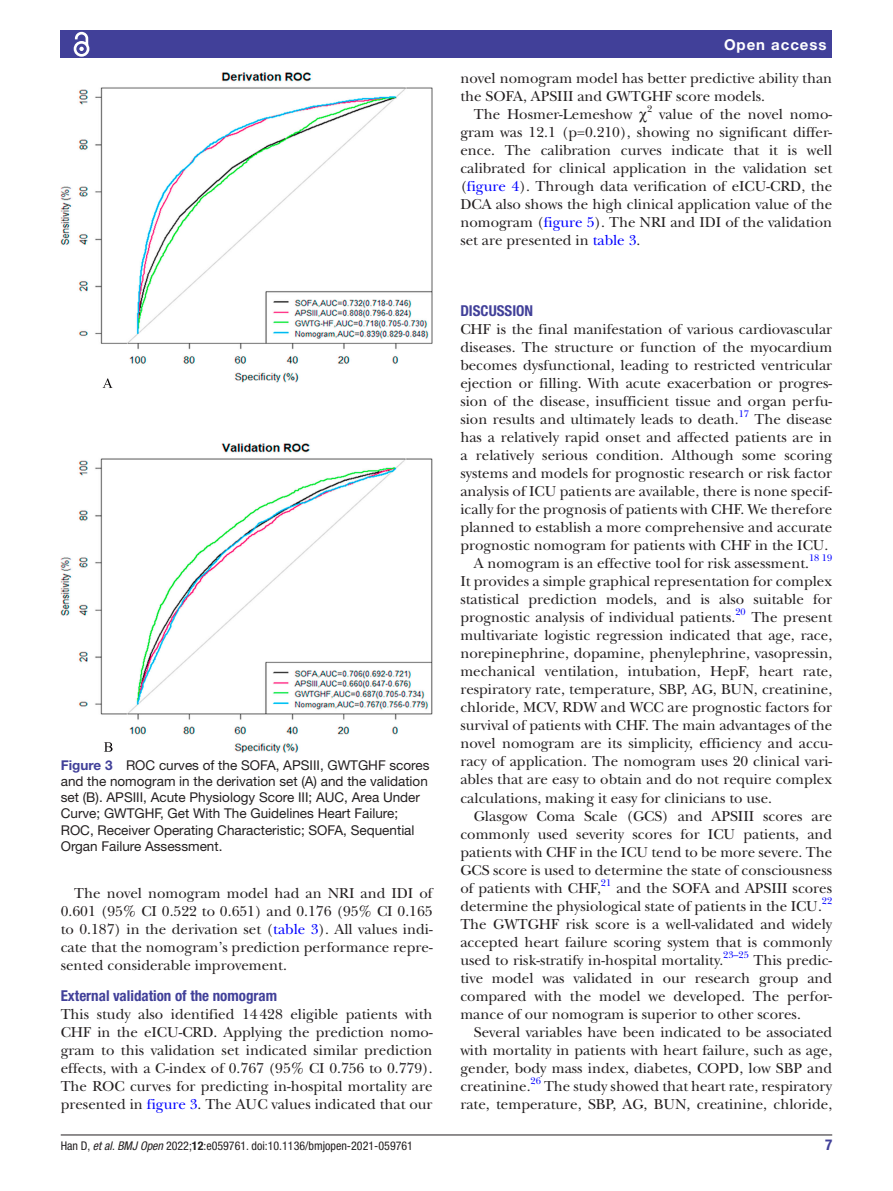
<style>
.page{position:relative;width:893px;height:1191px;background:#fff}
.page>*{position:absolute;margin:0;border:0;box-sizing:border-box;transform-origin:0 0}
.t1{font:15px/18px "New Baskerville";color:#231f20;text-align:justify}
.t2{font:700 condensed 15px "Helvetica Neue LT Std";color:#414099}
.t3{font:700 15px "Helvetica Neue LT Std";letter-spacing:.065em;color:#fff}
.t4{font:13.5px/16.2px "Helvetica Neue LT Std";color:#231f20}
.t5{font:condensed 12px "Helvetica Neue LT Std";color:#231f20}
.t6{font:9.9px "New Baskerville";color:#00f}
.t7{font:9.9px "New Baskerville";color:#231f20}
.s1{font-weight:700;color:#414099}
.s2{color:#00f}
.s3{font-style:italic}
.s4{font-weight:700}
</style>
<div class="page">
<hr style="left:61px;top:1134px;width:771px;height:1px;background:#231f20">
<div style="left:61px;top:31px;width:771px;height:27px;background:#414099"></div>
<svg style="left:73px;top:31px;width:17px;height:26px"></svg>
<img style="left:61px;top:73px;width:372px;height:679px">
<p class="t3" style="left:724px;top:35px;width:104px">Open access</p>
<p class="t4" style="left:61px;top:756px;width:370px"><span class="s1">Figure 3</span> ROC curves of the SOFA, APSIII, GWTGHF scores and the nomogram in the derivation set (A) and the validation set (B). APSIII, Acute Physiology Score III; AUC, Area Under Curve; GWTGHF, Get With The Guidelines Heart Failure; ROC, Receiver Operating Characteristic; SOFA, Sequential Organ Failure Assessment.</p>
<p class="t1" style="left:61px;top:884px;width:373px;text-indent:14px">The novel nomogram model had an NRI and IDI of 0.601 (95% CI 0.522 to 0.651) and 0.176 (95% CI 0.165 to 0.187) in the derivation set (<span class="s2">table 3</span>). All values indi&shy;cate that the nomogram’s prediction performance repre&shy;sented considerable improvement.</p>
<p class="t2" style="left:61px;top:987px;width:218px">External validation of the nomogram</p>
<p class="t1" style="left:61px;top:1005px;width:373px">This study also identified 14428 eligible patients with CHF in the eICU-CRD. Applying the prediction nomo&shy;gram to this validation set indicated similar prediction effects, with a C-index of 0.767 (95% CI 0.756 to 0.779).<br>The ROC curves for predicting in-hospital mortality are presented in <span class="s2">figure 3</span>. The AUC values indicated that our</p>
<p class="t1" style="left:460px;top:69px;width:373px">novel nomogram model has better predictive ability than</p>
<p class="t1" style="left:460px;top:87px;width:306px">the SOFA, APSIII and GWTGHF score models.</p>
<p class="t1" style="left:474px;top:105px;width:160px">The Hosmer-Lemeshow</p>
<p class="t7" style="left:647px;top:103px;width:7px">2</p>
<p class="t1" style="left:460px;top:105px;width:373px;text-indent:199px">value of the novel nomo&shy;gram was 12.1 (p=0.210), showing no significant differ&shy;ence. The calibration curves indicate that it is well calibrated for clinical application in the validation set (<span class="s2">figure 4</span>). Through data verification of eICU-CRD, the DCA also shows the high clinical application value of the nomogram (<span class="s2">figure 5</span>). The NRI and IDI of the validation set are presented in <span class="s2">table 3</span>.</p>
<p class="t2" style="left:460px;top:301px;width:74px">DISCUSSION</p>
<p class="t1" style="left:460px;top:320px;width:373px">CHF is the final manifestation of various cardiovascular</p>
<p class="t1" style="left:460px;top:338px;width:373px">diseases. The structure or function of the myocardium</p>
<p class="t1" style="left:460px;top:356px;width:373px">becomes dysfunctional, leading to restricted ventricular</p>
<p class="t1" style="left:460px;top:374px;width:373px">ejection or filling. With acute exacerbation or progres-</p>
<p class="t1" style="left:460px;top:392px;width:373px">sion of the disease, insufficient tissue and organ perfu-</p>
<p class="t1" style="left:460px;top:410px;width:373px">sion results and ultimately leads to death.<sup>17</sup> The disease</p>
<p class="t1" style="left:460px;top:428px;width:373px">has a relatively rapid onset and affected patients are in</p>
<p class="t1" style="left:460px;top:446px;width:373px">a relatively serious condition. Although some scoring</p>
<p class="t1" style="left:460px;top:464px;width:373px">systems and models for prognostic research or risk factor</p>
<p class="t1" style="left:460px;top:482px;width:373px">analysis of ICU patients are available, there is none specif-</p>
<p class="t1" style="left:460px;top:500px;width:373px">ically for the prognosis of patients with CHF. We therefore</p>
<p class="t1" style="left:460px;top:518px;width:373px">planned to establish a more comprehensive and accurate</p>
<p class="t1" style="left:460px;top:536px;width:370px">prognostic nomogram for patients with CHF in the ICU.</p>
<p class="t1" style="left:474px;top:554px;width:337px">A nomogram is an effective tool for risk assessment.</p>
<p class="t6" style="left:809px;top:552px;width:25px">18 19</p>
<p class="t1" style="left:460px;top:572px;width:373px">It provides a simple graphical representation for complex statistical prediction models, and is also suitable for prognostic analysis of individual patients.</p>
<p class="t6" style="left:735px;top:606px;width:12px">20</p>
<p class="t1" style="left:460px;top:608px;width:373px;text-indent:291px">The present multivariate logistic regression indicated that age, race, norepinephrine, dopamine, phenylephrine, vasopressin, mechanical ventilation, intubation, HepF, heart rate, respiratory rate, temperature, SBP, AG, BUN, creatinine, chloride, MCV, RDW and WCC are prognostic factors for survival of patients with CHF. The main advantages of the novel nomogram are its simplicity, efficiency and accu&shy;racy of application. The nomogram uses 20 clinical vari&shy;ables that are easy to obtain and do not require complex calculations, making it easy for clinicians to use.</p>
<p class="t1" style="left:460px;top:806px;width:373px;text-indent:14px">Glasgow Coma Scale (GCS) and APSIII scores are commonly used severity scores for ICU patients, and patients with CHF in the ICU tend to be more severe. The GCS score is used to determine the state of consciousness of patients with CHF,<sup>21</sup> and the SOFA and APSIII scores determine the physiological state of patients in the ICU.</p>
<p class="t6" style="left:822px;top:895px;width:12px">22</p>
<p class="t1" style="left:460px;top:915px;width:373px">The GWTGHF risk score is a well-validated and widely accepted heart failure scoring system that is commonly used to risk-stratify in-hospital mortality.<sup>23–25</sup> This predic&shy;tive model was validated in our research group and compared with the model we developed. The perfor&shy;mance of our nomogram is superior to other scores.</p>
<p class="t1" style="left:460px;top:1023px;width:373px;text-indent:14px">Several variables have been indicated to be associated with mortality in patients with heart failure, such as age, gender, body mass index, diabetes, COPD, low SBP and creatinine.</p>
<p class="t6" style="left:531px;top:1075px;width:12px">26</p>
<p class="t1" style="left:460px;top:1077px;width:373px;text-align:right">The study showed that heart rate, respiratory<br>rate, temperature, SBP, AG, BUN, creatinine, chloride,</p>
<p class="t5" style="left:61px;top:1138px;width:354px">Han D, <span class="s3">et al</span>. <span class="s3">BMJ Open</span> 2022;<span class="s4">12</span>:e059761. doi:10.1136/bmjopen-2021-059761</p>
<p class="t2" style="left:825px;top:1135px;width:9px">7</p>
</div>
